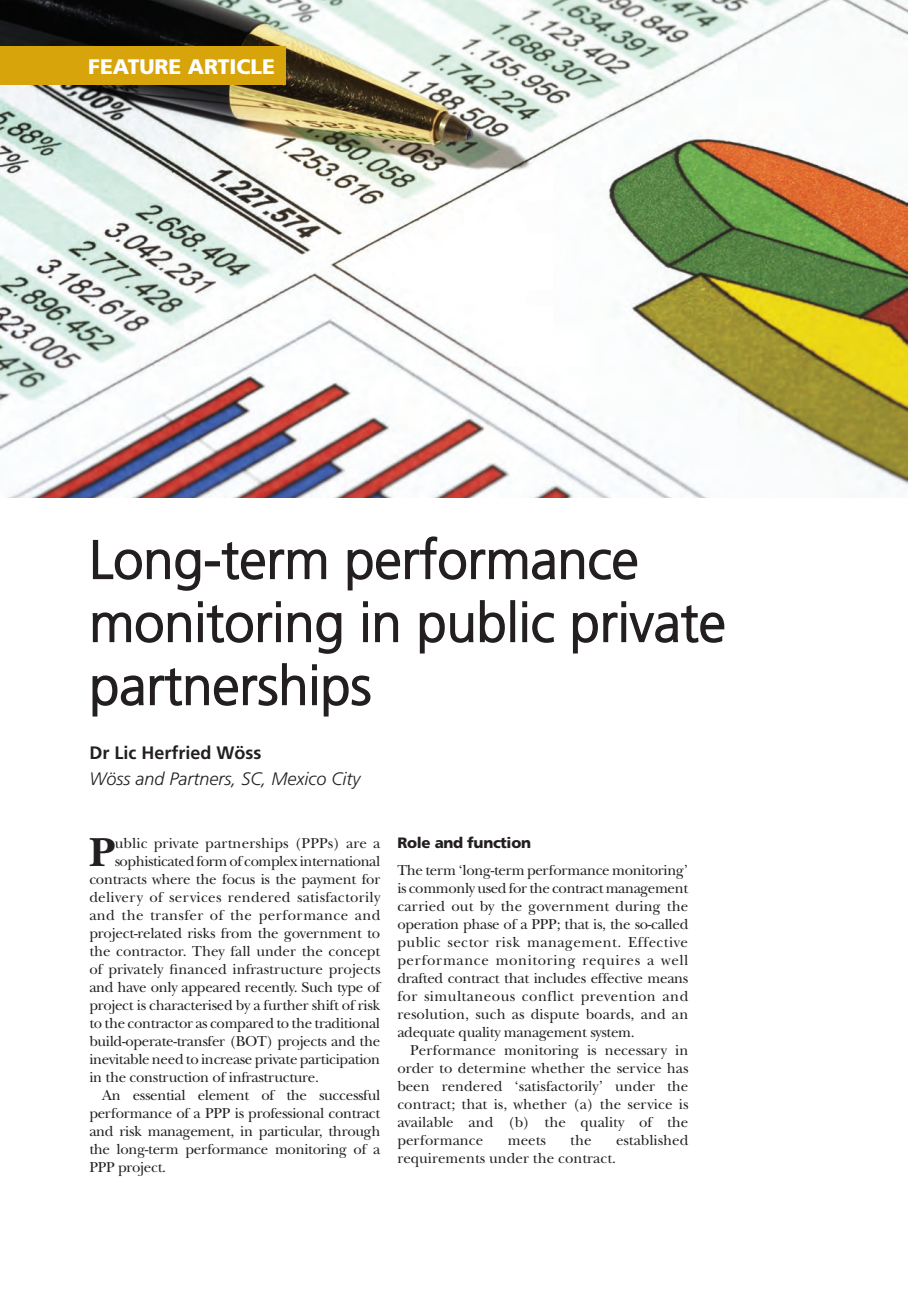
<style>
.page{position:relative;width:919px;height:1289px;background:#fff}
.page>*{position:absolute;margin:0;border:0;box-sizing:border-box;transform-origin:0 0}
.t1{font:300 54px/63px "Frutiger";color:#231f20}
.t2{font:700 42.3px "New Baskerville";color:#231f20}
.t3{font:900 21px "Frutiger";color:#fff}
.t4{font:italic 300 18px "Frutiger";color:#231f20}
.t5{font:700 18px "Frutiger";color:#231f20}
.t6{font:15px/18px "New Baskerville";letter-spacing:-.02em;color:#231f20;text-align:justify}
.t7{font:15px/18px "New Baskerville";color:#231f20}
.t8{font:15px "New Baskerville";letter-spacing:.02em;color:#231f20}
.t9{font:15px "New Baskerville";letter-spacing:.01em;color:#231f20}
.t10{font:15px "New Baskerville";letter-spacing:.025em;color:#231f20}
.t11{font:900 15px "Frutiger";letter-spacing:-.02em;color:#231f20}
</style>
<div class="page">
<img style="left:0;top:0;width:907px;height:497px">
<svg style="left:92px;top:539px;width:109px;height:52px"></svg>
<div style="left:205px;top:561px;width:15px;height:5px;border:2px solid #231f20"></div>
<svg style="left:221px;top:542px;width:106px;height:38px"></svg>
<svg style="left:347px;top:536px;width:291px;height:55px"></svg>
<svg style="left:92px;top:612px;width:99px;height:31px"></svg>
<svg style="left:198px;top:601px;width:83px;height:42px"></svg>
<svg style="left:287px;top:612px;width:55px;height:42px"></svg>
<div style="left:363px;top:613px;width:5px;height:29px;border:2px solid #231f20"></div>
<svg style="left:363px;top:601px;width:5px;height:6px"></svg>
<svg style="left:374px;top:612px;width:25px;height:31px"></svg>
<svg style="left:419px;top:600px;width:86px;height:54px"></svg>
<div style="left:510px;top:600px;width:5px;height:42px;border:2px solid #231f20"></div>
<svg style="left:522px;top:601px;width:32px;height:42px"></svg>
<svg style="left:572px;top:601px;width:153px;height:53px"></svg>
<svg style="left:92px;top:663px;width:213px;height:54px"></svg>
<div style="left:312px;top:676px;width:5px;height:29px;border:2px solid #231f20"></div>
<svg style="left:312px;top:664px;width:5px;height:6px"></svg>
<svg style="left:323px;top:675px;width:48px;height:42px"></svg>
<div style="left:0;top:47px;width:286px;height:38px;background:#d7a40b"></div>
<h3 class="t3" style="left:88px;top:54px;width:14px">feature</h3>
<h3 class="t3" style="left:188px;top:54px;width:14px">article</h3>
<h1 class="t1" style="left:89px;top:528px;width:638px">Long-term performance monitoring in public private partnerships</h1>
<p class="t5" style="left:89px;top:742px;width:174px">Dr Lic Herfried Wöss</p>
<p class="t4" style="left:89px;top:768px;width:273px">Wöss and Partners, SC, Mexico City</p>
<h2 class="t2" style="left:89px;top:827px;width:28px">P</h2>
<p class="t9" style="left:115px;top:834px;width:267px">ublic private partnerships (PPPs) are a</p>
<p class="t6" style="left:115px;top:852px;width:267px">sophisticated form of complex international</p>
<p class="t6" style="left:89px;top:870px;width:292px">contracts where the focus is the payment for</p>
<p class="t8" style="left:89px;top:888px;width:292px">delivery of services rendered satisfactorily</p>
<p class="t10" style="left:89px;top:906px;width:292px">and the transfer of the performance and</p>
<p class="t6" style="left:89px;top:924px;width:292px">project-related risks from the government to</p>
<p class="t6" style="left:89px;top:942px;width:292px">the contractor. They fall under the concept</p>
<p class="t7" style="left:89px;top:960px;width:292px">of privately financed infrastructure projects</p>
<p class="t6" style="left:89px;top:978px;width:292px">and have only appeared recently. Such type of</p>
<p class="t6" style="left:89px;top:996px;width:292px">project is characterised by a further shift of risk</p>
<p class="t6" style="left:89px;top:1014px;width:292px">to the contractor as compared to the traditional</p>
<p class="t6" style="left:89px;top:1032px;width:292px">build-operate-transfer (BOT) projects and the</p>
<p class="t6" style="left:89px;top:1050px;width:292px">inevitable need to increase private participation</p>
<p class="t6" style="left:89px;top:1068px;width:231px">in the construction of infrastructure.</p>
<p class="t6" style="left:102px;top:1086px;width:280px">An essential element of the successful</p>
<p class="t6" style="left:89px;top:1104px;width:292px">performance of a PPP is professional contract</p>
<p class="t6" style="left:89px;top:1122px;width:292px">and risk management, in particular, through</p>
<p class="t6" style="left:89px;top:1140px;width:292px">the long-term performance monitoring of a</p>
<p class="t6" style="left:89px;top:1158px;width:78px">PPP project.</p>
<p class="t11" style="left:397px;top:834px;width:135px">Role and function</p>
<p class="t6" style="left:397px;top:861px;width:292px">The term ‘long-term performance monitoring’ is commonly used for the contract management carried out by the government during the operation phase of a PPP; that is, the so-called public sector risk management. Effective performance monitoring requires a well drafted contract that includes effective means for simultaneous conflict prevention and resolution, such as dispute boards, and an adequate quality management system.</p>
<p class="t6" style="left:397px;top:1041px;width:292px;text-indent:13px">Performance monitoring is necessary in order to determine whether the service has been rendered ‘satisfactorily’ under the contract; that is, whether (a) the service is available and (b) the quality of the performance</p>
<p class="t7" style="left:397px;top:1131px;width:292px;text-indent:219px">established requirements under the contract.</p>
<p class="t6" style="left:507px;top:1131px;width:40px">meets</p>
<p class="t6" style="left:570px;top:1131px;width:23px">the</p>
</div>
